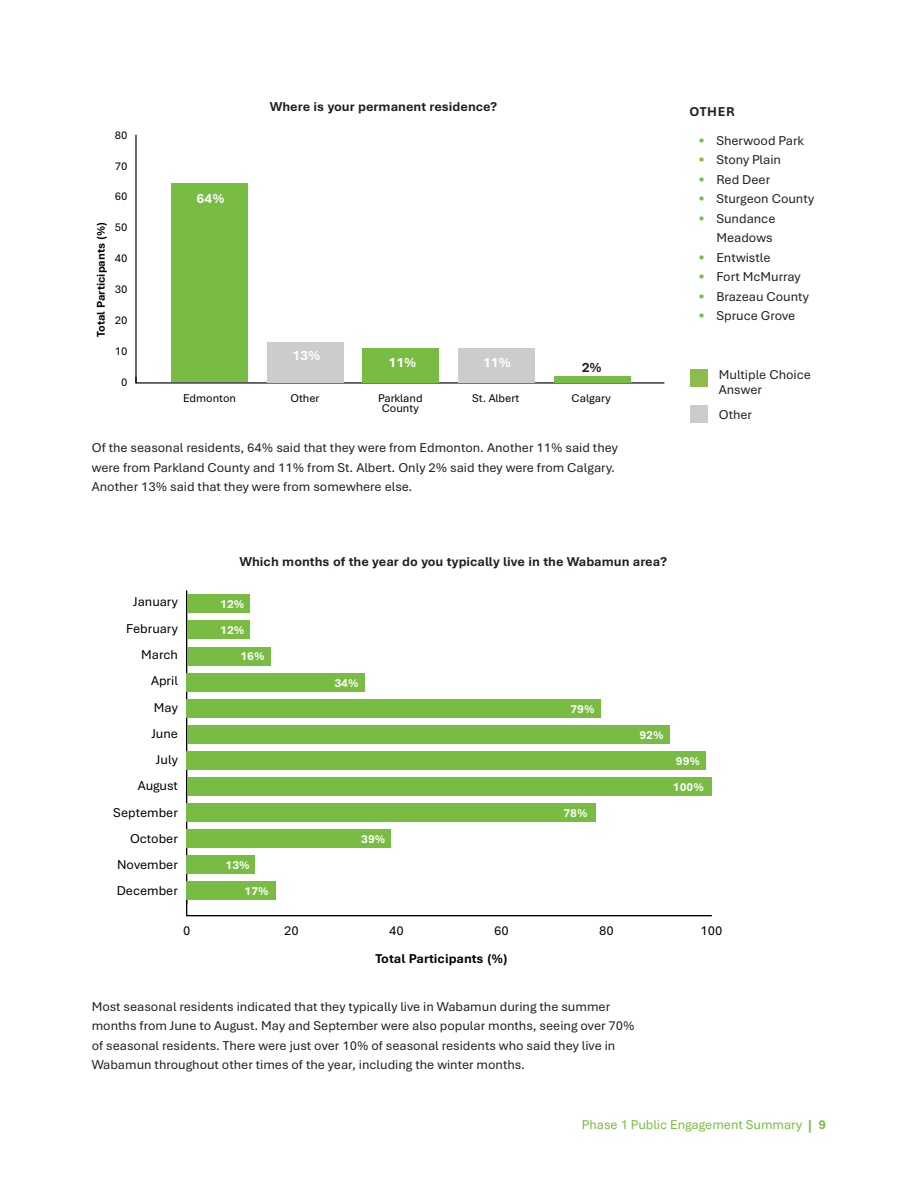
<style>
.page{position:relative;width:918px;height:1188px;background:#fff}
.page>*{position:absolute;margin:0;border:0;box-sizing:border-box;transform-origin:0 0}
.t1{font:700 14.1px "Bierstadt";color:#fff}
.t2{font:700 14.1px "Bierstadt";color:#231f20}
.Body{font:13.5px/19.5px "Bierstadt";color:#231f20}
.t3{font:13.5px "Bierstadt";color:#000}
._5_Header{font:700 13.5px "Bierstadt";color:#231f20}
.t4{font:13.5px "Bierstadt";color:#79bd42}
.t5{font:700 13.5px "Bierstadt";color:#000}
._6_Header{font:700 13.5px "Bierstadt";letter-spacing:.05em;color:#241f21}
.t6{font:700 12.15px/26.2px "Bierstadt";color:#fff}
.t7{font:11.7px "Bierstadt";color:#000}
.t8{font:700 11.7px "Bierstadt";color:#000}
.s1{color:#79bd42}
.s2{font-weight:700}
</style>
<div class="page">
<hr style="left:136px;top:382px;width:528px;height:2px;background:#000">
<hr style="left:135px;top:135px;width:2px;height:248px;background:#000">
<div style="left:554px;top:377px;width:76px;height:6px;background:#79bc43"></div>
<div style="left:459px;top:349px;width:76px;height:34px;background:#ccc"></div>
<div style="left:363px;top:349px;width:76px;height:34px;background:#79bc43"></div>
<div style="left:267px;top:343px;width:76px;height:40px;background:#ccc"></div>
<div style="left:172px;top:184px;width:76px;height:198px;background:#79bc43"></div>
<hr style="left:187px;top:915px;width:524px;height:1px;background:#000">
<hr style="left:186px;top:591px;width:1px;height:313px;background:#000">
<svg style="left:186px;top:890px;width:2px;height:26px"></svg>
<div style="left:187px;top:595px;width:63px;height:18px;background:#79bc43"></div>
<div style="left:187px;top:621px;width:63px;height:18px;background:#79bc43"></div>
<div style="left:187px;top:647px;width:84px;height:18px;background:#79bc43"></div>
<div style="left:187px;top:673px;width:178px;height:18px;background:#79bc43"></div>
<div style="left:187px;top:699px;width:414px;height:19px;background:#79bc43"></div>
<div style="left:187px;top:725px;width:482px;height:19px;background:#79bc43"></div>
<div style="left:187px;top:751px;width:519px;height:19px;background:#79bc43"></div>
<div style="left:187px;top:777px;width:524px;height:19px;background:#79bc43"></div>
<div style="left:187px;top:803px;width:409px;height:19px;background:#79bc43"></div>
<div style="left:187px;top:829px;width:204px;height:19px;background:#79bc43"></div>
<div style="left:187px;top:855px;width:68px;height:19px;background:#79bc43"></div>
<div style="left:187px;top:881px;width:89px;height:19px;background:#79bc43"></div>
<div style="left:691px;top:405px;width:17px;height:17px;background:#cbcbcb"></div>
<div style="left:691px;top:369px;width:17px;height:18px;background:#8ebb4e"></div>
<p class="t7" style="left:115px;top:129px;width:14px">80</p>
<p class="t7" style="left:115px;top:159px;width:14px">70</p>
<p class="t7" style="left:115px;top:190px;width:14px">60</p>
<p class="t8" style="left:95px;top:337px;width:117px;rotate:-90deg">Total Participants (%)</p>
<p class="t7" style="left:115px;top:221px;width:14px">50</p>
<p class="t7" style="left:115px;top:252px;width:14px">40</p>
<p class="t7" style="left:115px;top:283px;width:14px">30</p>
<p class="t7" style="left:115px;top:314px;width:14px">20</p>
<p class="t7" style="left:115px;top:344px;width:14px">10</p>
<p class="t7" style="left:121px;top:375px;width:8px">0</p>
<p class="t1" style="left:197px;top:191px;width:30px">64%</p>
<p class="_5_Header" style="left:270px;top:99px;width:229px">Where is your permanent residence?</p>
<p class="t1" style="left:292px;top:348px;width:30px">13%</p>
<p class="t1" style="left:388px;top:355px;width:30px">11%</p>
<p class="t1" style="left:483px;top:355px;width:30px">11%</p>
<p class="t2" style="left:582px;top:360px;width:22px">2%</p>
<p class="t7" style="left:183px;top:391px;width:54px">Edmonton</p>
<p class="t7" style="left:290px;top:391px;width:31px">Other</p>
<p class="t7" style="left:378px;top:391px;width:46px">Parkland</p>
<p class="t7" style="left:472px;top:391px;width:48px">St. Albert</p>
<p class="t7" style="left:572px;top:391px;width:41px">Calgary</p>
<p class="t7" style="left:382px;top:402px;width:39px">County</p>
<p class="Body" style="left:92px;top:438px;width:528px">Of the seasonal residents, 64% said that they were from Edmonton. Another 11% said they were from Parkland County and 11% from St. Albert. Only 2% said they were from Calgary.<br>Another 13% said that they were from somewhere else.</p>
<p class="_6_Header" style="left:689px;top:104px;width:47px">OTHER</p>
<p class="Body" style="left:698px;top:131px;width:107px"><span class="s1">•</span> Sherwood Park</p>
<p class="Body" style="left:698px;top:150px;width:84px"><span class="s1">•</span> Stony Plain</p>
<p class="Body" style="left:698px;top:170px;width:73px"><span class="s1">•</span> Red Deer</p>
<p class="Body" style="left:698px;top:189px;width:117px"><span class="s1">•</span> Sturgeon County</p>
<p class="Body" style="left:698px;top:209px;width:79px;text-align:right"><span class="s1">•</span> Sundance<br>Meadows</p>
<p class="Body" style="left:698px;top:248px;width:74px"><span class="s1">•</span> Entwistle</p>
<p class="Body" style="left:698px;top:267px;width:104px"><span class="s1">•</span> Fort McMurray</p>
<p class="Body" style="left:698px;top:287px;width:112px"><span class="s1">•</span> Brazeau County</p>
<p class="Body" style="left:698px;top:306px;width:99px"><span class="s1">•</span> Spruce Grove</p>
<p class="Body" style="left:719px;top:368px;width:94px;line-height:15px">Multiple Choice<br>Answer</p>
<p class="Body" style="left:719px;top:405px;width:35px">Other</p>
<p class="_5_Header" style="left:239px;top:554px;width:429px">Which months of the year do you typically live in the Wabamun area?</p>
<p class="t3" style="left:133px;top:595px;width:46px">January</p>
<p class="t3" style="left:126px;top:621px;width:53px">February</p>
<p class="t6" style="left:220px;top:591px;width:26px">12%<br>12%</p>
<p class="t3" style="left:141px;top:647px;width:38px">March</p>
<p class="t6" style="left:240px;top:643px;width:26px">16%</p>
<p class="t3" style="left:151px;top:673px;width:28px">April</p>
<p class="t6" style="left:334px;top:670px;width:26px">34%</p>
<p class="t3" style="left:154px;top:700px;width:25px">May</p>
<p class="t6" style="left:570px;top:696px;width:26px">79%</p>
<p class="t3" style="left:151px;top:726px;width:28px">June</p>
<p class="t6" style="left:639px;top:722px;width:26px">92%</p>
<p class="t3" style="left:156px;top:752px;width:23px">July</p>
<p class="t6" style="left:676px;top:748px;width:26px">99%</p>
<p class="t3" style="left:138px;top:779px;width:42px">August</p>
<p class="t6" style="left:673px;top:774px;width:32px">100%</p>
<p class="t3" style="left:113px;top:805px;width:66px">September</p>
<p class="t6" style="left:563px;top:800px;width:26px">78%</p>
<p class="t3" style="left:130px;top:831px;width:49px">October</p>
<p class="t6" style="left:361px;top:826px;width:26px">39%</p>
<p class="t3" style="left:117px;top:857px;width:62px">November</p>
<p class="t6" style="left:226px;top:852px;width:26px">13%</p>
<p class="t3" style="left:117px;top:884px;width:63px">December</p>
<p class="t6" style="left:245px;top:878px;width:26px">17%</p>
<p class="t3" style="left:183px;top:923px;width:9px">0</p>
<p class="t3" style="left:284px;top:923px;width:16px">20</p>
<p class="t3" style="left:389px;top:923px;width:16px">40</p>
<p class="t3" style="left:494px;top:923px;width:16px">60</p>
<p class="t3" style="left:599px;top:923px;width:16px">80</p>
<p class="t3" style="left:700px;top:923px;width:23px">100</p>
<p class="t5" style="left:375px;top:951px;width:134px">Total Participants (%)</p>
<p class="Body" style="left:92px;top:997px;width:544px">Most seasonal residents indicated that they typically live in Wabamun during the summer months from June to August. May and September were also popular months, seeing over 70% of seasonal residents. There were just over 10% of seasonal residents who said they live in Wabamun throughout other times of the year, including the winter months.</p>
<p class="t4" style="left:582px;top:1117px;width:246px">Phase 1 Public Engagement Summary <span class="s2">| 9</span></p>
</div>
